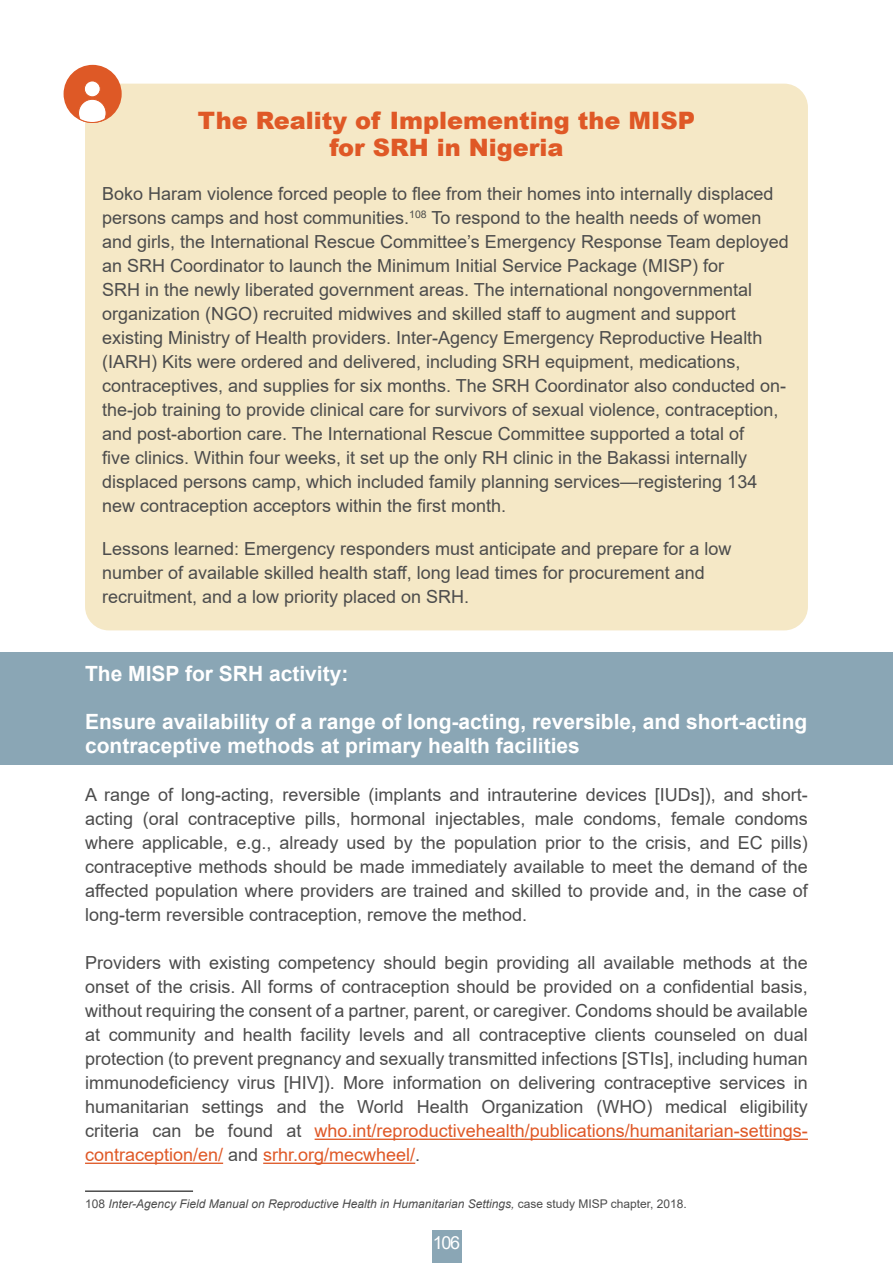
<style>
.page{position:relative;width:893px;height:1263px;background:#fff}
.page>*{position:absolute;margin:0;border:0;box-sizing:border-box;transform-origin:0 0}
.sub_heading{font:900 24px "Arial";color:#df5826}
.objective_break_head{font:700 21px/24px "Arial";color:#fff}
.objective_body{font:18px/24px "Arial";color:#4c4c4c}
.t1{font:18px "Arial";color:#fff}
.footnote_referance{font:italic 12px "Arial";color:#4c4c4c}
.s1{color:#df5826}
.s2{font-style:normal}
</style>
<div class="page">
<div style="left:432px;top:1231px;width:29px;height:32px;background:#8aa6b5"></div>
<div style="left:85px;top:84px;width:723px;height:546px;background:#f5e8c6;border-radius:24px"></div>
<div style="left:64px;top:65px;width:58px;height:58px;background:#de5926;border-radius:50%"></div>
<svg style="left:67px;top:72px;width:51px;height:51px"></svg>
<hr style="left:315px;top:1138px;width:493px;height:2px;background:#df5826">
<hr style="left:85px;top:1162px;width:138px;height:2px;background:#df5826">
<hr style="left:263px;top:1162px;width:152px;height:2px;background:#df5826">
<div style="left:0;top:652px;width:893px;height:113px;background:#8aa6b5"></div>
<hr style="left:85px;top:1190px;width:108px;height:2px;background:#4c4c4c">
<h3 class="sub_heading" style="left:198px;top:103px;width:499px">The Reality of Implementing the MISP</h3>
<h3 class="sub_heading" style="left:329px;top:130px;width:236px">for SRH in Nigeria</h3>
<p class="objective_body" style="left:102px;top:181px;width:688px">Boko Haram violence forced people to flee from their homes into internally displaced persons camps and host communities.<sup>108</sup> To respond to the health needs of women and girls, the International Rescue Committee’s Emergency Response Team deployed an SRH Coordinator to launch the Minimum Initial Service Package (MISP) for<br>SRH in the newly liberated government areas. The international nongovernmental organization (NGO) recruited midwives and skilled staff to augment and support existing Ministry of Health providers. Inter-Agency Emergency Reproductive Health (IARH) Kits were ordered and delivered, including SRH equipment, medications, contraceptives, and supplies for six months. The SRH Coordinator also conducted on&shy;the-job training to provide clinical care for survivors of sexual violence, contraception, and post-abortion care. The International Rescue Committee supported a total of<br>five clinics. Within four weeks, it set up the only RH clinic in the Bakassi internally displaced persons camp, which included family planning services—registering 134 new contraception acceptors within the first month.</p>
<p class="objective_body" style="left:102px;top:537px;width:631px">Lessons learned: Emergency responders must anticipate and prepare for a low number of available skilled health staff, long lead times for procurement and recruitment, and a low priority placed on SRH.</p>
<p class="objective_break_head" style="left:85px;top:662px;width:265px">The MISP for SRH activity:</p>
<p class="objective_break_head" style="left:85px;top:710px;width:724px">Ensure availability of a range of long-acting, reversible, and short-acting contraceptive methods at primary health facilities</p>
<p class="objective_body" style="left:85px;top:783px;width:724px;text-align:justify">A range of long-acting, reversible (implants and intrauterine devices [IUDs]), and short&shy;acting (oral contraceptive pills, hormonal injectables, male condoms, female condoms where applicable, e.g., already used by the population prior to the crisis, and EC pills) contraceptive methods should be made immediately available to meet the demand of the affected population where providers are trained and skilled to provide and, in the case of long-term reversible contraception, remove the method.</p>
<p class="objective_body" style="left:85px;top:951px;width:724px;text-align:justify">Providers with existing competency should begin providing all available methods at the onset of the crisis. All forms of contraception should be provided on a confidential basis, without requiring the consent of a partner, parent, or caregiver. Condoms should be available at community and health facility levels and all contraceptive clients counseled on dual protection (to prevent pregnancy and sexually transmitted infections [STIs], including human immunodeficiency virus [HIV]). More information on delivering contraceptive services in humanitarian settings and the World Health Organization (WHO) medical eligibility criteria can be found at <span class="s1">who.int/reproductivehealth/publications/humanitarian-settings&shy;contraception/en/</span> and <span class="s1">srhr.org/mecwheel/</span>.</p>
<p class="footnote_referance" style="left:85px;top:1196px;width:603px"><span class="s2">108</span> Inter-Agency Field Manual on Reproductive Health in Humanitarian Settings, <span class="s2">case study MISP chapter, 2018.</span></p>
<p class="t1" style="left:433px;top:1230px;width:29px">106</p>
</div>
